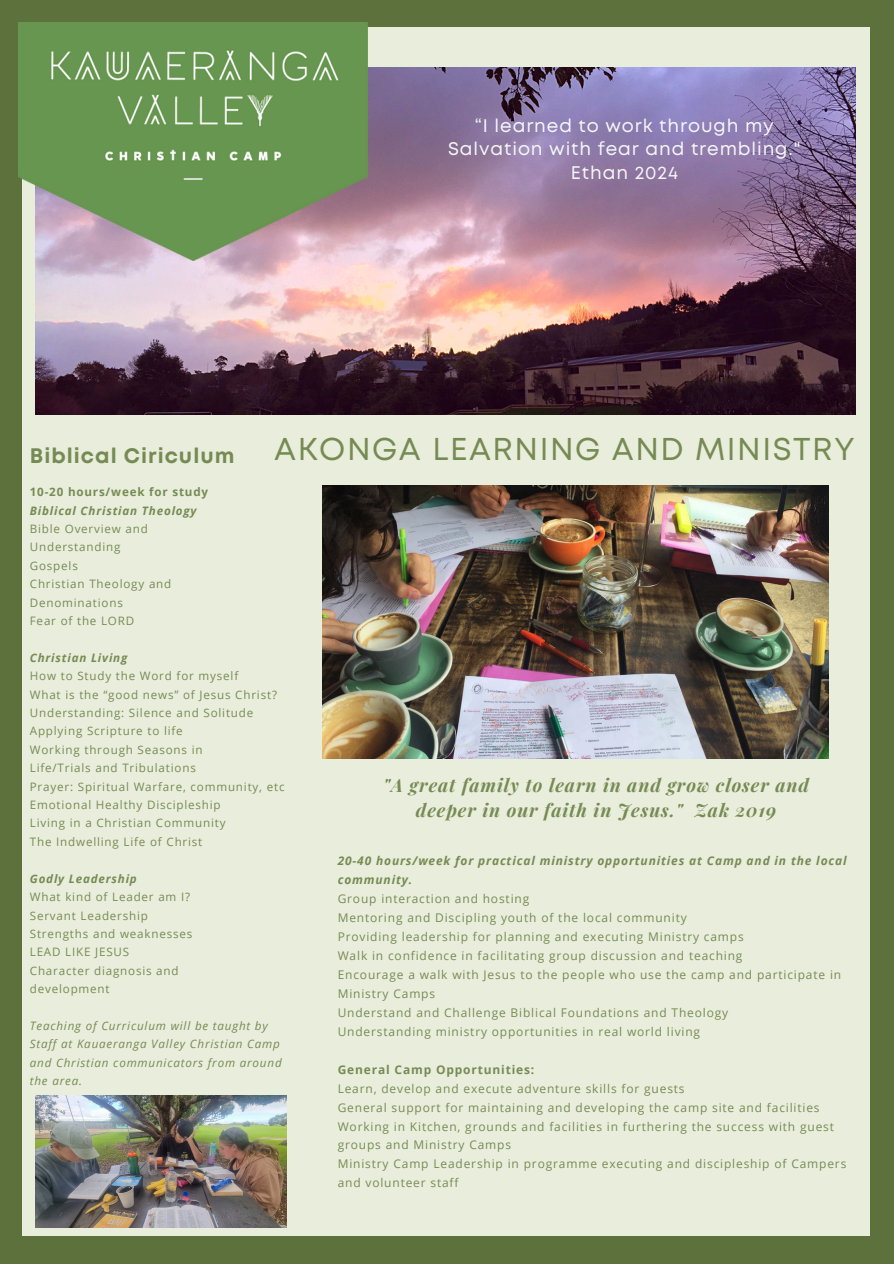
<style>
.page{position:relative;width:894px;height:1264px;background:#fff}
.page>*{position:absolute;margin:0;border:0;box-sizing:border-box;transform-origin:0 0}
.t1{font:31.5px "Mont";letter-spacing:.05em;color:#768b54}
.t2{font:700 21px "Mont";letter-spacing:.05em;color:#768b54}
.t3{font:italic 700 18.3px/24.5px "Playfair Display";letter-spacing:.05em;color:#768b54;text-align:center}
.t4{font:18.3px/23.7px "Mont";letter-spacing:.05em;color:#f6f6f6;text-align:center}
.t5{font:12px/18.9px "Open Sans";letter-spacing:.07em;color:#768b54}
.t6{font:italic 700 12px/18.9px "Open Sans";letter-spacing:.07em;color:#768b54}
.t7{font:700 12px "Open Sans";letter-spacing:.07em;color:#768b54}
.t8{font:11.55px "Open Sans";letter-spacing:.07em;color:#768b54}
.t9{font:italic 11.55px/18.5px "Open Sans";letter-spacing:.07em;color:#768b54}
.t10{font:italic 700 11.55px "Open Sans";letter-spacing:.07em;color:#768b54}
.t11{font:700 11.55px "Open Sans";letter-spacing:.07em;color:#768b54}
</style>
<div class="page">
<div style="left:0;top:0;width:893px;height:1263px;background:#5d713c"></div>
<div style="left:22px;top:27px;width:846px;height:1208px;background:#e9eddb"></div>
<img style="left:322px;top:485px;width:506px;height:273px">
<img style="left:35px;top:68px;width:819px;height:346px">
<img style="left:19px;top:23px;width:349px;height:237px">
<img style="left:35px;top:1095px;width:251px;height:132px">
<p class="t4" style="left:448px;top:115px;width:354px">“I learned to work through my<br>Salvation with fear and trembling."<br>Ethan 2024</p>
<p class="t2" style="left:30px;top:447px;width:206px">Biblical Ciriculum</p>
<p class="t1" style="left:274px;top:437px;width:582px">AKONGA LEARNING AND MINISTRY</p>
<h4 class="t11" style="left:30px;top:484px;width:180px">10-20 hours/week for study</h4>
<h2 class="t10" style="left:30px;top:502px;width:168px">Biblical Christian Theology</h2>
<p class="t8" style="left:30px;top:520px;width:120px">Bible Overview and</p>
<p class="t8" style="left:30px;top:539px;width:92px">Understanding</p>
<p class="t8" style="left:30px;top:557px;width:50px">Gospels</p>
<p class="t8" style="left:30px;top:576px;width:143px">Christian Theology and</p>
<p class="t8" style="left:30px;top:594px;width:94px">Denominations</p>
<p class="t8" style="left:30px;top:612px;width:106px">Fear of the LORD</p>
<p class="t10" style="left:30px;top:649px;width:99px">Christian Living</p>
<p class="t8" style="left:30px;top:668px;width:210px">How to Study the Word for myself</p>
<p class="t8" style="left:30px;top:686px;width:248px">What is the “good news” of Jesus Christ?</p>
<p class="t8" style="left:30px;top:704px;width:225px">Understanding: Silence and Solitude</p>
<p class="t8" style="left:30px;top:723px;width:154px">Applying Scripture to life</p>
<p class="t8" style="left:30px;top:741px;width:174px">Working through Seasons in</p>
<p class="t8" style="left:30px;top:760px;width:167px">Life/Trials and Tribulations</p>
<p class="t8" style="left:30px;top:778px;width:256px">Prayer: Spiritual Warfare, community, etc</p>
<p class="t8" style="left:30px;top:796px;width:192px">Emotional Healthy Discipleship</p>
<p class="t8" style="left:30px;top:815px;width:197px">Living in a Christian Community</p>
<p class="t8" style="left:30px;top:833px;width:174px">The Indwelling Life of Christ</p>
<p class="t10" style="left:30px;top:870px;width:108px">Godly Leadership</p>
<p class="t8" style="left:30px;top:888px;width:162px">What kind of Leader am I?</p>
<p class="t8" style="left:30px;top:907px;width:120px">Servant Leadership</p>
<p class="t8" style="left:30px;top:925px;width:164px">Strengths and weaknesses</p>
<p class="t8" style="left:30px;top:943px;width:101px">LEAD LIKE JESUS</p>
<p class="t8" style="left:30px;top:962px;width:150px">Character diagnosis and</p>
<p class="t8" style="left:30px;top:980px;width:81px">development</p>
<p class="t9" style="left:30px;top:1016px;width:239px">Teaching of Curriculum will be taught by</p>
<p class="t9" style="left:30px;top:1034px;width:253px">Staff at Kauaeranga Valley Christian Camp and Christian communicators from around the area.</p>
<p class="t3" style="left:383px;top:772px;width:427px">"A great family to learn in and grow closer and deeper in our faith in Jesus." Zak 2019</p>
<p class="t6" style="left:337px;top:851px;width:510px">20-40 hours/week for practical ministry opportunities at Camp and in the local community.</p>
<p class="t5" style="left:337px;top:888px;width:193px">Group interaction and hosting</p>
<h3 class="t5" style="left:337px;top:907px;width:350px">Mentoring and Discipling youth of the local community</h3>
<p class="t5" style="left:337px;top:926px;width:407px">Providing leadership for planning and executing Ministry camps</p>
<p class="t5" style="left:337px;top:945px;width:406px">Walk in confidence in facilitating group discussion and teaching</p>
<p class="t5" style="left:337px;top:964px;width:505px">Encourage a walk with Jesus to the people who use the camp and participate in<br>Ministry Camps</p>
<p class="t5" style="left:337px;top:1002px;width:392px">Understand and Challenge Biblical Foundations and Theology</p>
<p class="t5" style="left:337px;top:1021px;width:364px">Understanding ministry opportunities in real world living</p>
<p class="t7" style="left:337px;top:1060px;width:198px">General Camp Opportunities:</p>
<p class="t5" style="left:337px;top:1078px;width:348px">Learn, develop and execute adventure skills for guests</p>
<p class="t5" style="left:337px;top:1097px;width:483px">General support for maintaining and developing the camp site and facilities</p>
<p class="t5" style="left:337px;top:1116px;width:497px">Working in Kitchen, grounds and facilities in furthering the success with guest groups and Ministry Camps</p>
<p class="t5" style="left:337px;top:1154px;width:510px">Ministry Camp Leadership in programme executing and discipleship of Campers and volunteer staff</p>
</div>
